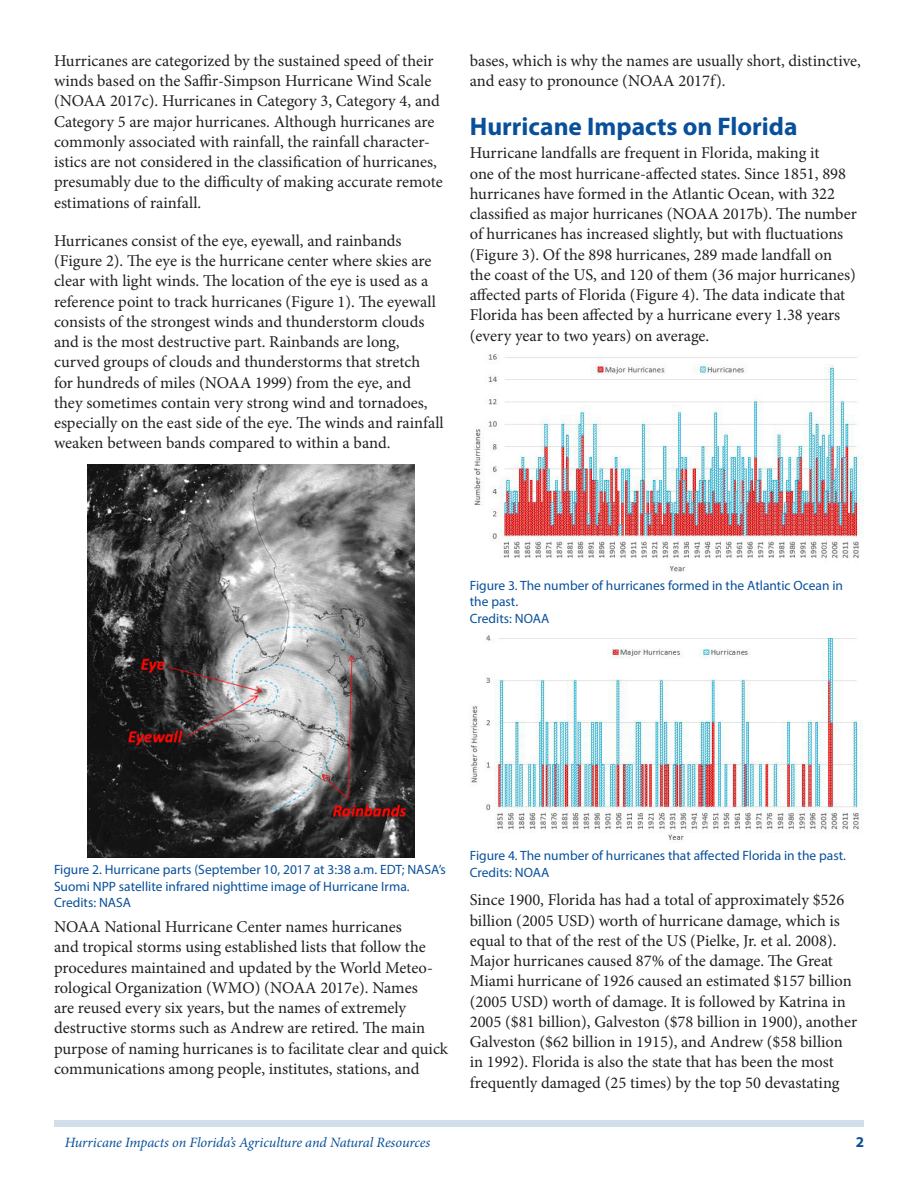
<style>
.page{position:relative;width:918px;height:1188px;background:#fff}
.page>*{position:absolute;margin:0;border:0;box-sizing:border-box;transform-origin:0 0}
.SectionHeading0{font:700 25.5px "Myriad Pro";color:#09509a}
.Paragraph{font:16.5px/20.2px "Minion Pro";color:#231f20}
.t1{font:700 15px "Myriad Pro";color:#09509a}
.RunningTitleItalics{font:italic 14.25px "Minion Pro";letter-spacing:-.01em;color:#09509a}
.FigureCaption{font:13.5px/16.5px "Myriad Pro";color:#09509a}
</style>
<div class="page">
<div style="left:54px;top:1120px;width:810px;height:7px;background:#d0dfeb"></div>
<img style="left:88px;top:464px;width:326px;height:394px">
<img style="left:474px;top:354px;width:390px;height:218px">
<img style="left:470px;top:635px;width:393px;height:205px">
<p class="Paragraph" style="left:54px;top:51px;width:390px">Hurricanes are categorized by the sustained speed of their winds based on the Saffir-Simpson Hurricane Wind Scale (NOAA 2017c). Hurricanes in Category 3, Category 4, and Category 5 are major hurricanes. Although hurricanes are commonly associated with rainfall, the rainfall character&shy;istics are not considered in the classification of hurricanes, presumably due to the difficulty of making accurate remote estimations of rainfall.</p>
<p class="Paragraph" style="left:54px;top:231px;width:391px">Hurricanes consist of the eye, eyewall, and rainbands (Figure 2). The eye is the hurricane center where skies are clear with light winds. The location of the eye is used as a reference point to track hurricanes (Figure 1). The eyewall consists of the strongest winds and thunderstorm clouds and is the most destructive part. Rainbands are long, curved groups of clouds and thunderstorms that stretch<br>for hundreds of miles (NOAA 1999) from the eye, and they sometimes contain very strong wind and tornadoes, especially on the east side of the eye. The winds and rainfall weaken between bands compared to within a band.</p>
<p class="Paragraph" style="left:470px;top:51px;width:393px">bases, which is why the names are usually short, distinctive, and easy to pronounce (NOAA 2017f).</p>
<p class="SectionHeading0" style="left:470px;top:110px;width:329px">Hurricane Impacts on Florida</p>
<p class="Paragraph" style="left:470px;top:143px;width:389px">Hurricane landfalls are frequent in Florida, making it<br>one of the most hurricane-affected states. Since 1851, 898 hurricanes have formed in the Atlantic Ocean, with 322 classified as major hurricanes (NOAA 2017b). The number of hurricanes has increased slightly, but with fluctuations (Figure 3). Of the 898 hurricanes, 289 made landfall on the coast of the US, and 120 of them (36 major hurricanes) affected parts of Florida (Figure 4). The data indicate that Florida has been affected by a hurricane every 1.38 years (every year to two years) on average.</p>
<p class="FigureCaption" style="left:470px;top:577px;width:375px">Figure 3. The number of hurricanes formed in the Atlantic Ocean in the past.</p>
<p class="FigureCaption" style="left:470px;top:610px;width:81px">Credits: NOAA</p>
<p class="FigureCaption" style="left:54px;top:861px;width:393px">Figure 2. Hurricane parts (September 10, 2017 at 3:38 a.m. EDT; NASA’s<br>Suomi NPP satellite infrared nighttime image of Hurricane Irma.</p>
<p class="FigureCaption" style="left:54px;top:894px;width:79px">Credits: NASA</p>
<p class="Paragraph" style="left:54px;top:917px;width:396px">NOAA National Hurricane Center names hurricanes<br>and tropical storms using established lists that follow the procedures maintained and updated by the World Meteo&shy;rological Organization (WMO) (NOAA 2017e). Names<br>are reused every six years, but the names of extremely destructive storms such as Andrew are retired. The main purpose of naming hurricanes is to facilitate clear and quick communications among people, institutes, stations, and</p>
<p class="FigureCaption" style="left:470px;top:847px;width:378px">Figure 4. The number of hurricanes that affected Florida in the past.</p>
<p class="FigureCaption" style="left:470px;top:864px;width:81px">Credits: NOAA</p>
<p class="Paragraph" style="left:470px;top:890px;width:389px">Since 1900, Florida has had a total of approximately $526 billion (2005 USD) worth of hurricane damage, which is equal to that of the rest of the US (Pielke, Jr. et al. 2008).<br>Major hurricanes caused 87% of the damage. The Great Miami hurricane of 1926 caused an estimated $157 billion (2005 USD) worth of damage. It is followed by Katrina in 2005 ($81 billion), Galveston ($78 billion in 1900), another Galveston ($62 billion in 1915), and Andrew ($58 billion in 1992). Florida is also the state that has been the most frequently damaged (25 times) by the top 50 devastating</p>
<p class="RunningTitleItalics" style="left:65px;top:1133px;width:367px">Hurricane Impacts on Florida’s Agriculture and Natural Resources</p>
<p class="t1" style="left:856px;top:1133px;width:10px">2</p>
</div>
